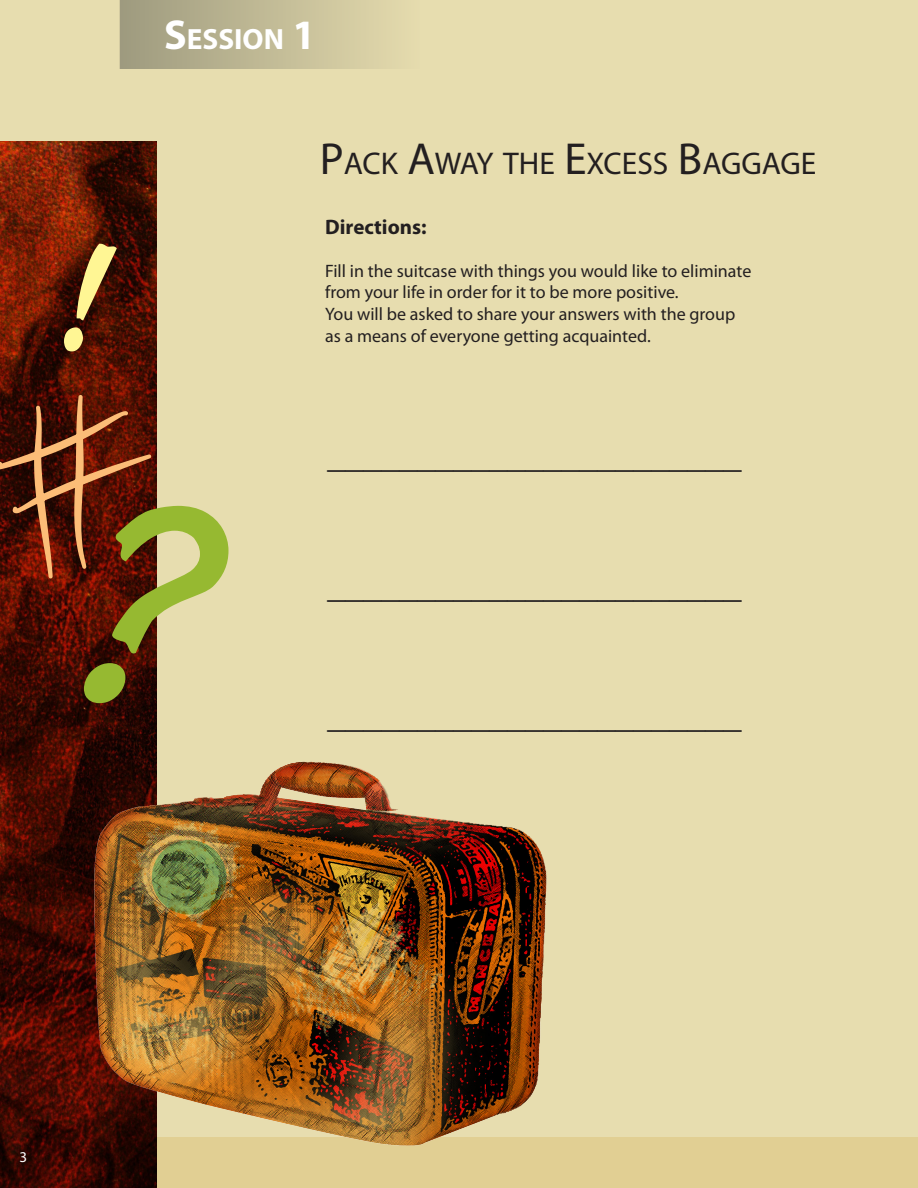
<style>
.page{position:relative;width:918px;height:1188px;background:#e7ddaf}
.page>*{position:absolute;margin:0;border:0;box-sizing:border-box;transform-origin:0 0}
.t1{font:241.2px "Art Brush";color:#96b931}
.t2{font:150px "Art Brush";color:#fff694}
.PM_head_1{font:36px "Times New Roman";color:#231f20}
.PM_body_small{font:31.5px "Myriad Pro";color:#231f20}
.t3{font:700 29.4px "Myriad Pro";color:#fff}
.PM_body_lg{font:700 21px "Myriad Pro";color:#231f20}
.PM_body_lg-2{font:18px/21.6px "Myriad Pro";color:#231f20}
.t4{font:15px "Myriad Pro";color:#fff}
.s1{font-size:42px}
.s2{font-size:45px}
</style>
<div class="page">
<div style="left:0;top:1137px;width:918px;height:51px;background:#e1cf93"></div>
<img style="left:0;top:142px;width:157px;height:570px">
<img style="left:0;top:712px;width:547px;height:476px">
<div style="left:120px;top:0;width:300px;height:69px;background:linear-gradient(to right,#9e9a7f,#e5dbae)"></div>
<svg style="left:0;top:372px;width:157px;height:214px;background:#4d0d01"></svg>
<p class="t2" style="left:64px;top:218px;width:48px">!</p>
<p class="t3" style="left:164px;top:20px;width:153px"><span class="s1">S</span>ESSION <span class="s1">1</span></p>
<p class="PM_body_small" style="left:320px;top:144px;width:136px"><span class="s2">P</span>ACK <span class="s2">A</span>WAY</p>
<p class="PM_body_small" style="left:503px;top:144px;width:315px">THE <span class="s2">E</span>XCESS <span class="s2">B</span>AGGAGE</p>
<p class="PM_body_lg" style="left:325px;top:213px;width:103px">Directions:</p>
<p class="PM_body_lg-2" style="left:325px;top:260px;width:428px">Fill in the suitcase with things you would like to eliminate from your life in order for it to be more positive.</p>
<p class="PM_body_lg-2" style="left:325px;top:303px;width:412px">You will be asked to share your answers with the group as a means of everyone getting acquainted.</p>
<p class="t1" style="left:75px;top:487px;width:130px">?</p>
<p class="PM_head_1" style="left:327px;top:428px;width:415px">_______________________</p>
<p class="PM_head_1" style="left:327px;top:558px;width:415px">_______________________</p>
<p class="PM_head_1" style="left:327px;top:687px;width:415px">_______________________</p>
<p class="t4" style="left:19px;top:1148px;width:9px">3</p>
</div>
